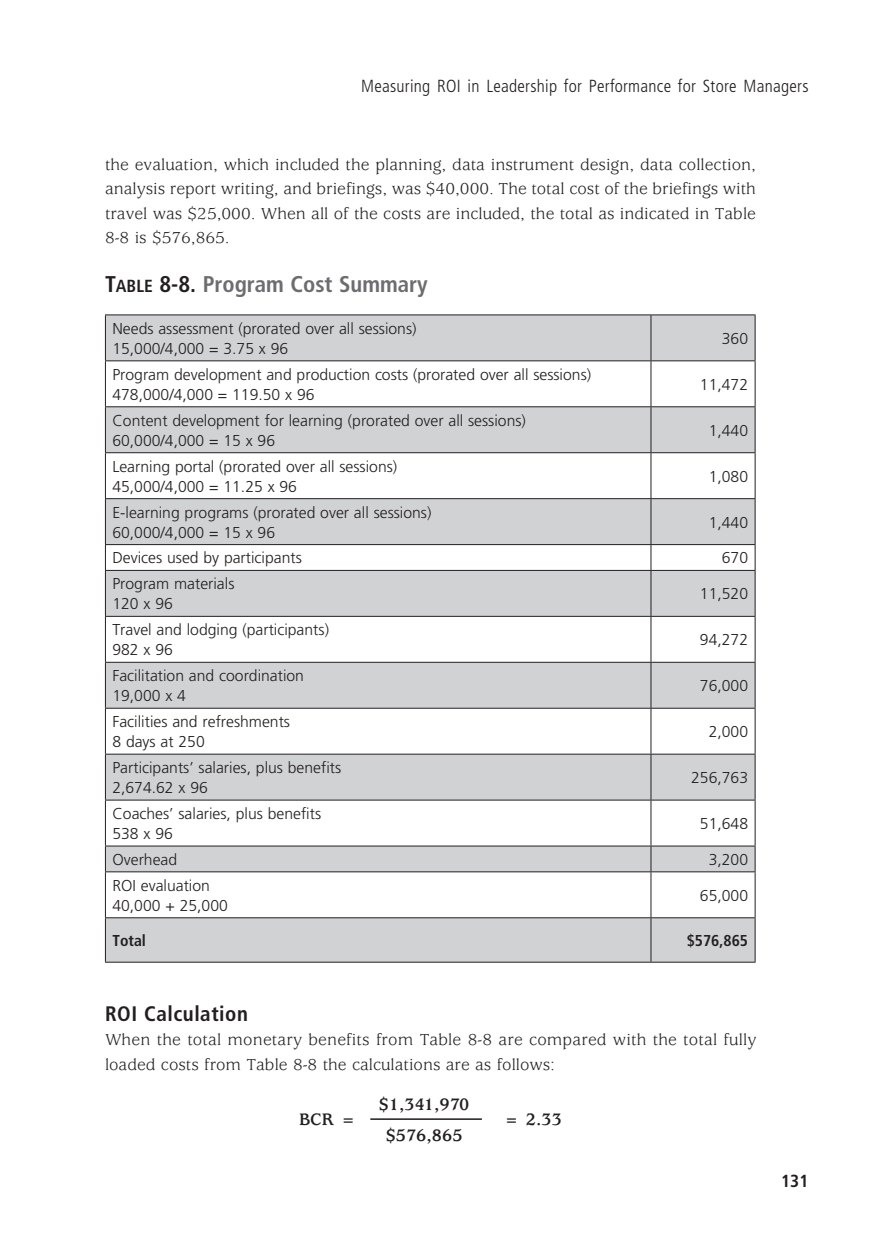
<style>
.page{position:relative;width:882px;height:1260px;background:#fff}
.page>*{position:absolute;margin:0;border:0;box-sizing:border-box;transform-origin:0 0}
.t1{font:700 condensed 22.75px "Frutiger";color:#6c6d70}
.t2{font:700 condensed 21px "Frutiger";letter-spacing:.025em;color:#231f20}
.t3{font:700 18.38px/30.6px "Usherwood";color:#231f20;text-align:center}
.tx{font:17.5px/24.5px "Usherwood";color:#231f20;text-align:justify}
.txf{font:17.5px/24.5px "Usherwood";letter-spacing:.01em;color:#231f20}
.t4{font:300 condensed 17.5px "Frutiger";letter-spacing:.015em;color:#231f20}
.t5{font:700 condensed 17.5px "Frutiger";color:#231f20}
.t6{font:300 15.75px/20.1px "Frutiger";color:#231f20}
.t7{font:700 condensed 15.75px "Frutiger";color:#231f20}
.s1{color:#231f20}
.s2{font-size:17.5px;color:#231f20}
</style>
<div class="page">
<svg style="left:106px;top:315px;width:649px;height:647px;fill:#d1d2d4"></svg>
<hr style="left:105px;top:360px;width:546px;height:1px;background:#231f20">
<hr style="left:651px;top:360px;width:105px;height:1px;background:#231f20">
<hr style="left:105px;top:406px;width:546px;height:1px;background:#231f20">
<hr style="left:651px;top:406px;width:105px;height:1px;background:#231f20">
<hr style="left:105px;top:452px;width:546px;height:1px;background:#231f20">
<hr style="left:651px;top:452px;width:105px;height:1px;background:#231f20">
<hr style="left:105px;top:498px;width:546px;height:1px;background:#231f20">
<hr style="left:651px;top:498px;width:105px;height:1px;background:#231f20">
<hr style="left:105px;top:544px;width:546px;height:1px;background:#231f20">
<hr style="left:651px;top:544px;width:105px;height:1px;background:#231f20">
<hr style="left:105px;top:570px;width:546px;height:1px;background:#231f20">
<hr style="left:651px;top:570px;width:105px;height:1px;background:#231f20">
<hr style="left:105px;top:616px;width:546px;height:1px;background:#231f20">
<hr style="left:651px;top:616px;width:105px;height:1px;background:#231f20">
<hr style="left:105px;top:662px;width:546px;height:1px;background:#231f20">
<hr style="left:651px;top:662px;width:105px;height:1px;background:#231f20">
<hr style="left:105px;top:708px;width:546px;height:1px;background:#231f20">
<hr style="left:651px;top:708px;width:105px;height:1px;background:#231f20">
<hr style="left:105px;top:754px;width:546px;height:1px;background:#231f20">
<hr style="left:651px;top:754px;width:105px;height:1px;background:#231f20">
<hr style="left:105px;top:800px;width:546px;height:1px;background:#231f20">
<hr style="left:651px;top:800px;width:105px;height:1px;background:#231f20">
<hr style="left:105px;top:846px;width:546px;height:1px;background:#231f20">
<hr style="left:651px;top:846px;width:105px;height:1px;background:#231f20">
<hr style="left:105px;top:871px;width:546px;height:1px;background:#231f20">
<hr style="left:651px;top:871px;width:105px;height:1px;background:#231f20">
<hr style="left:105px;top:917px;width:546px;height:1px;background:#231f20">
<hr style="left:651px;top:917px;width:105px;height:1px;background:#231f20">
<hr style="left:105px;top:962px;width:546px;height:1px;background:#231f20">
<hr style="left:651px;top:962px;width:105px;height:1px;background:#231f20">
<hr style="left:105px;top:314px;width:546px;height:1px;background:#231f20">
<hr style="left:651px;top:314px;width:105px;height:1px;background:#231f20">
<hr style="left:651px;top:315px;width:1px;height:45px;background:#231f20">
<hr style="left:755px;top:315px;width:1px;height:45px;background:#231f20">
<hr style="left:651px;top:361px;width:1px;height:45px;background:#231f20">
<hr style="left:755px;top:361px;width:1px;height:45px;background:#231f20">
<hr style="left:651px;top:407px;width:1px;height:45px;background:#231f20">
<hr style="left:755px;top:407px;width:1px;height:45px;background:#231f20">
<hr style="left:651px;top:453px;width:1px;height:45px;background:#231f20">
<hr style="left:755px;top:453px;width:1px;height:45px;background:#231f20">
<hr style="left:651px;top:499px;width:1px;height:45px;background:#231f20">
<hr style="left:755px;top:499px;width:1px;height:45px;background:#231f20">
<svg style="left:651px;top:545px;width:1px;height:25px"></svg>
<svg style="left:755px;top:545px;width:1px;height:25px"></svg>
<hr style="left:651px;top:571px;width:1px;height:45px;background:#231f20">
<hr style="left:755px;top:571px;width:1px;height:45px;background:#231f20">
<hr style="left:651px;top:617px;width:1px;height:45px;background:#231f20">
<hr style="left:755px;top:617px;width:1px;height:45px;background:#231f20">
<hr style="left:651px;top:663px;width:1px;height:45px;background:#231f20">
<hr style="left:755px;top:663px;width:1px;height:45px;background:#231f20">
<hr style="left:651px;top:709px;width:1px;height:45px;background:#231f20">
<hr style="left:755px;top:709px;width:1px;height:45px;background:#231f20">
<hr style="left:651px;top:755px;width:1px;height:45px;background:#231f20">
<hr style="left:755px;top:755px;width:1px;height:45px;background:#231f20">
<hr style="left:651px;top:801px;width:1px;height:45px;background:#231f20">
<hr style="left:755px;top:801px;width:1px;height:45px;background:#231f20">
<svg style="left:651px;top:846px;width:1px;height:25px"></svg>
<svg style="left:755px;top:846px;width:1px;height:25px"></svg>
<hr style="left:651px;top:872px;width:1px;height:45px;background:#231f20">
<hr style="left:755px;top:872px;width:1px;height:45px;background:#231f20">
<hr style="left:651px;top:918px;width:1px;height:44px;background:#231f20">
<hr style="left:755px;top:918px;width:1px;height:44px;background:#231f20">
<hr style="left:105px;top:315px;width:1px;height:45px;background:#231f20">
<hr style="left:105px;top:361px;width:1px;height:45px;background:#231f20">
<hr style="left:105px;top:407px;width:1px;height:45px;background:#231f20">
<hr style="left:105px;top:453px;width:1px;height:45px;background:#231f20">
<hr style="left:105px;top:499px;width:1px;height:45px;background:#231f20">
<svg style="left:105px;top:545px;width:1px;height:25px"></svg>
<hr style="left:105px;top:571px;width:1px;height:45px;background:#231f20">
<hr style="left:105px;top:617px;width:1px;height:45px;background:#231f20">
<hr style="left:105px;top:663px;width:1px;height:45px;background:#231f20">
<hr style="left:105px;top:709px;width:1px;height:45px;background:#231f20">
<hr style="left:105px;top:755px;width:1px;height:45px;background:#231f20">
<hr style="left:105px;top:801px;width:1px;height:45px;background:#231f20">
<svg style="left:105px;top:846px;width:1px;height:25px"></svg>
<hr style="left:105px;top:872px;width:1px;height:45px;background:#231f20">
<hr style="left:105px;top:918px;width:1px;height:44px;background:#231f20">
<hr style="left:370px;top:1118px;width:112px;height:2px;background:#231f20">
<p class="t4" style="left:361px;top:76px;width:449px">Measuring ROI in Leadership for Performance for Store Managers</p>
<p class="tx" style="left:105px;top:153px;width:653px">the evaluation, which included the planning, data instrument design, data collection, analysis report writing, and briefings, was $40,000. The total cost of the briefings with travel was $25,000. When all of the costs are included, the total as indicated in Table 8-8 is $576,865.</p>
<p class="t1" style="left:105px;top:270px;width:324px"><span class="s1">T</span><span class="s2">able</span> <span class="s1">8-8.</span> Program Cost Summary</p>
<p class="t6" style="left:112px;top:318px;width:306px">Needs assessment (prorated over all sessions)<br>15,000/4,000 = 3.75 x 96</p>
<p class="t6" style="left:722px;top:329px;width:28px">360</p>
<p class="t6" style="left:112px;top:364px;width:480px">Program development and production costs (prorated over all sessions)<br>478,000/4,000 = 119.50 x 96</p>
<p class="t6" style="left:700px;top:374px;width:50px">11,472</p>
<p class="t6" style="left:112px;top:410px;width:415px">Content development for learning (prorated over all sessions)<br>60,000/4,000 = 15 x 96</p>
<p class="t6" style="left:709px;top:420px;width:41px">1,440</p>
<p class="t6" style="left:112px;top:456px;width:286px">Learning portal (prorated over all sessions)<br>45,000/4,000 = 11.25 x 96</p>
<p class="t6" style="left:709px;top:466px;width:41px">1,080</p>
<p class="t6" style="left:112px;top:502px;width:321px">E-learning programs (prorated over all sessions)<br>60,000/4,000 = 15 x 96</p>
<p class="t6" style="left:709px;top:512px;width:41px">1,440</p>
<p class="t6" style="left:112px;top:548px;width:191px">Devices used by participants</p>
<p class="t6" style="left:722px;top:548px;width:28px">670</p>
<p class="t6" style="left:112px;top:574px;width:124px">Program materials<br>120 x 96</p>
<p class="t6" style="left:700px;top:584px;width:50px">11,520</p>
<p class="t6" style="left:112px;top:620px;width:218px">Travel and lodging (participants)<br>982 x 96</p>
<p class="t6" style="left:700px;top:630px;width:50px">94,272</p>
<p class="t6" style="left:112px;top:666px;width:193px">Facilitation and coordination<br>19,000 x 4</p>
<p class="t6" style="left:700px;top:676px;width:50px">76,000</p>
<p class="t6" style="left:112px;top:712px;width:179px">Facilities and refreshments<br>8 days at 250</p>
<p class="t6" style="left:709px;top:722px;width:41px">2,000</p>
<p class="t6" style="left:112px;top:758px;width:230px">Participants’ salaries, plus benefits<br>2,674.62 x 96</p>
<p class="t6" style="left:691px;top:768px;width:58px">256,763</p>
<p class="t6" style="left:112px;top:804px;width:210px">Coaches’ salaries, plus benefits<br>538 x 96</p>
<p class="t6" style="left:700px;top:814px;width:50px">51,648</p>
<p class="t6" style="left:112px;top:850px;width:66px">Overhead</p>
<p class="t6" style="left:709px;top:850px;width:41px">3,200</p>
<p class="t6" style="left:112px;top:875px;width:117px">ROI evaluation<br>40,000 + 25,000</p>
<p class="t6" style="left:700px;top:886px;width:50px">65,000</p>
<p class="t7" style="left:112px;top:931px;width:35px">Total</p>
<p class="t7" style="left:687px;top:931px;width:63px">$576,865</p>
<p class="t2" style="left:105px;top:1001px;width:144px">ROI Calculation</p>
<p class="txf" style="left:105px;top:1028px;width:653px">When the total monetary benefits from Table 8-8 are compared with the total fully loaded costs from Table 8-8 the calculations are as follows:</p>
<p class="t3" style="left:379px;top:1090px;width:92px">$1,341,970 $576,865</p>
<p class="t3" style="left:299px;top:1104px;width:60px">BCR =</p>
<p class="t3" style="left:503px;top:1104px;width:61px">= 2.33</p>
<p class="t5" style="left:781px;top:1170px;width:29px">131</p>
</div>
